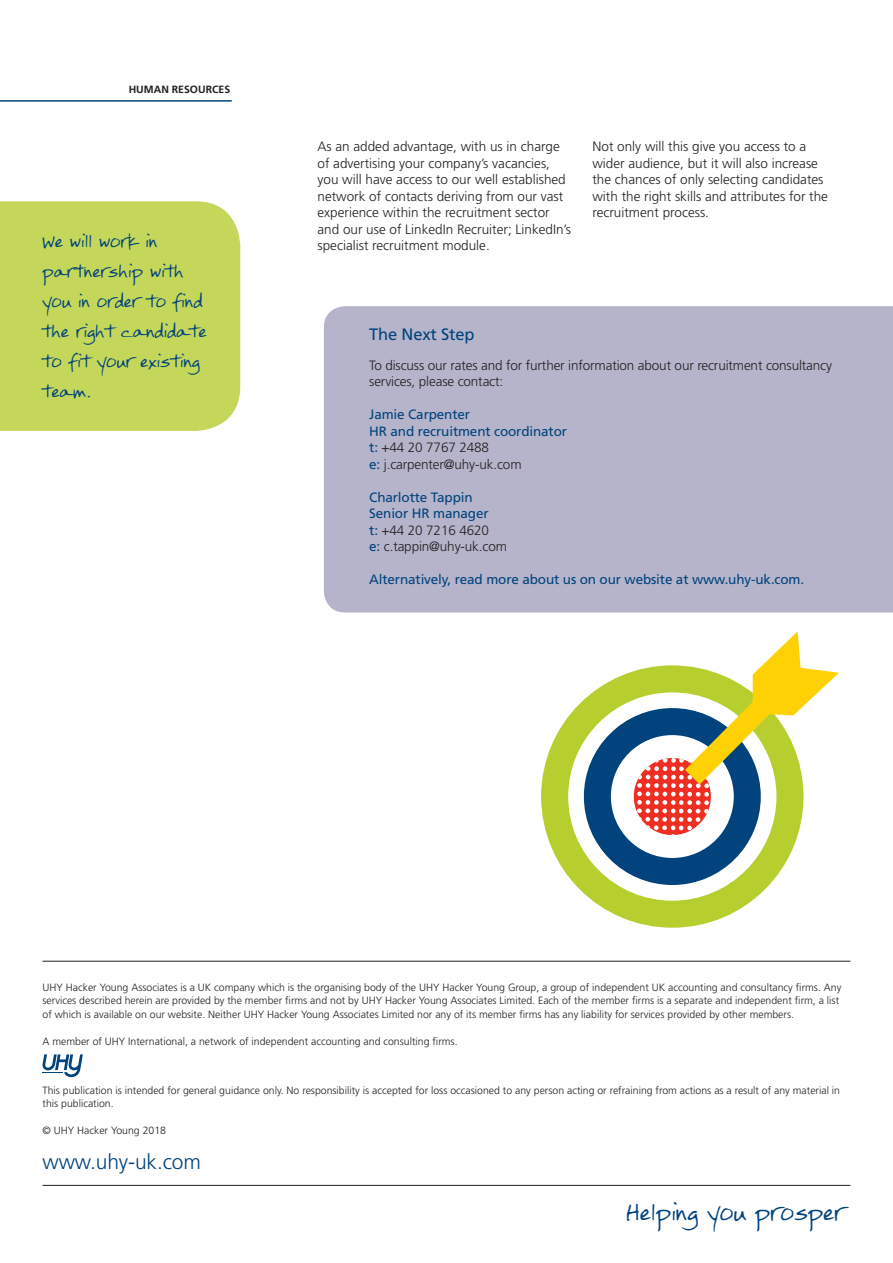
<style>
.page{position:relative;width:893px;height:1263px;background:#fff}
.page>*{position:absolute;margin:0;border:0;box-sizing:border-box;transform-origin:0 0}
.t1{font:300 21px "Frutiger LT Std";letter-spacing:-.005em;color:#01437c}
.t2{font:18px "FG Rebecca";color:#01437c}
.t3{font:16.5px "Frutiger LT Std";letter-spacing:-.01em;color:#01437c}
.t4{font:300 13.5px/16.5px "Frutiger LT Std";color:#231f20}
.t5{font:13.5px/16.5px "Frutiger LT Std";letter-spacing:-.01em;color:#01437c}
.t6{font:13.5px "FG Rebecca";color:#01437c}
.t7{font:300 10.5px/13.5px "Frutiger LT Std";color:#231f20}
.t8{font:700 10.5px "Frutiger LT Std";color:#231f20}
.s1{font-weight:300;color:#231f20}
</style>
<div class="page">
<svg style="left:43px;top:1054px;width:40px;height:23px"></svg>
<hr style="left:43px;top:1185px;width:807px;height:1px;background:#231f20">
<div style="left:324px;top:306px;width:569px;height:306px;background:#b5b4cb"></div>
<hr style="left:0;top:100px;width:232px;height:2px;background:#01437c">
<div style="left:0;top:201px;width:240px;height:230px;background:#c4d75a"></div>
<div style="left:541px;top:665px;width:262px;height:263px;border:27px solid #b6cf2f;border-radius:50%"></div>
<div style="left:584px;top:708px;width:177px;height:177px;border:27px solid #01437c;border-radius:50%"></div>
<svg style="left:637px;top:631px;width:202px;height:204px"></svg>
<hr style="left:43px;top:961px;width:807px;height:1px;background:#231f20">
<p class="t8" style="left:129px;top:83px;width:103px">HUMAN RESOURCES</p>
<p class="t6" style="left:43px;top:234px;width:117px">We will work in</p>
<p class="t6" style="left:43px;top:264px;width:143px">partnership with</p>
<p class="t6" style="left:43px;top:294px;width:162px">you in order to find</p>
<p class="t6" style="left:43px;top:324px;width:166px">the right candidate</p>
<p class="t6" style="left:43px;top:354px;width:159px">to fit your existing</p>
<p class="t6" style="left:43px;top:384px;width:49px">team.</p>
<p class="t4" style="left:317px;top:139px;width:255px">As an added advantage, with us in charge of advertising your company’s vacancies, you will have access to our well established network of contacts deriving from our vast experience within the recruitment sector and our use of LinkedIn Recruiter; LinkedIn’s specialist recruitment module.</p>
<p class="t4" style="left:592px;top:138px;width:237px">Not only will this give you access to a wider audience, but it will also increase the chances of only selecting candidates with the right skills and attributes for the recruitment process.</p>
<h3 class="t3" style="left:369px;top:324px;width:107px">The Next Step</h3>
<p class="t4" style="left:369px;top:357px;width:464px">To discuss our rates and for further information about our recruitment consultancy services, please contact:</p>
<p class="t5" style="left:369px;top:407px;width:199px">Jamie Carpenter<br>HR and recruitment coordinator t: <span class="s1">+44 20 7767 2488<br></span>e: <span class="s1">j.carpenter@uhy-uk.com</span></p>
<p class="t5" style="left:369px;top:489px;width:139px">Charlotte Tappin<br>Senior HR manager<br>t: <span class="s1">+44 20 7216 4620<br></span>e: <span class="s1">c.tappin@uhy-uk.com</span></p>
<p class="t5" style="left:369px;top:571px;width:436px">Alternatively, read more about us on our website at www.uhy-uk.com.</p>
<p class="t7" style="left:43px;top:980px;width:800px">UHY Hacker Young Associates is a UK company which is the organising body of the UHY Hacker Young Group, a group of independent UK accounting and consultancy firms. Any services described herein are provided by the member firms and not by UHY Hacker Young Associates Limited. Each of the member firms is a separate and independent firm, a list of which is available on our website. Neither UHY Hacker Young Associates Limited nor any of its member firms has any liability for services provided by other members.</p>
<p class="t7" style="left:43px;top:1034px;width:417px">A member of UHY International, a network of independent accounting and consulting firms.</p>
<p class="t7" style="left:43px;top:1083px;width:799px">This publication is intended for general guidance only. No responsibility is accepted for loss occasioned to any person acting or refraining from actions as a result of any material in this publication.</p>
<p class="t7" style="left:43px;top:1124px;width:125px">© UHY Hacker Young 2018</p>
<h1 class="t1" style="left:43px;top:1149px;width:160px">www.uhy-uk.com</h1>
<h2 class="t2" style="left:627px;top:1204px;width:219px">Helping you prosper</h2>
</div>
